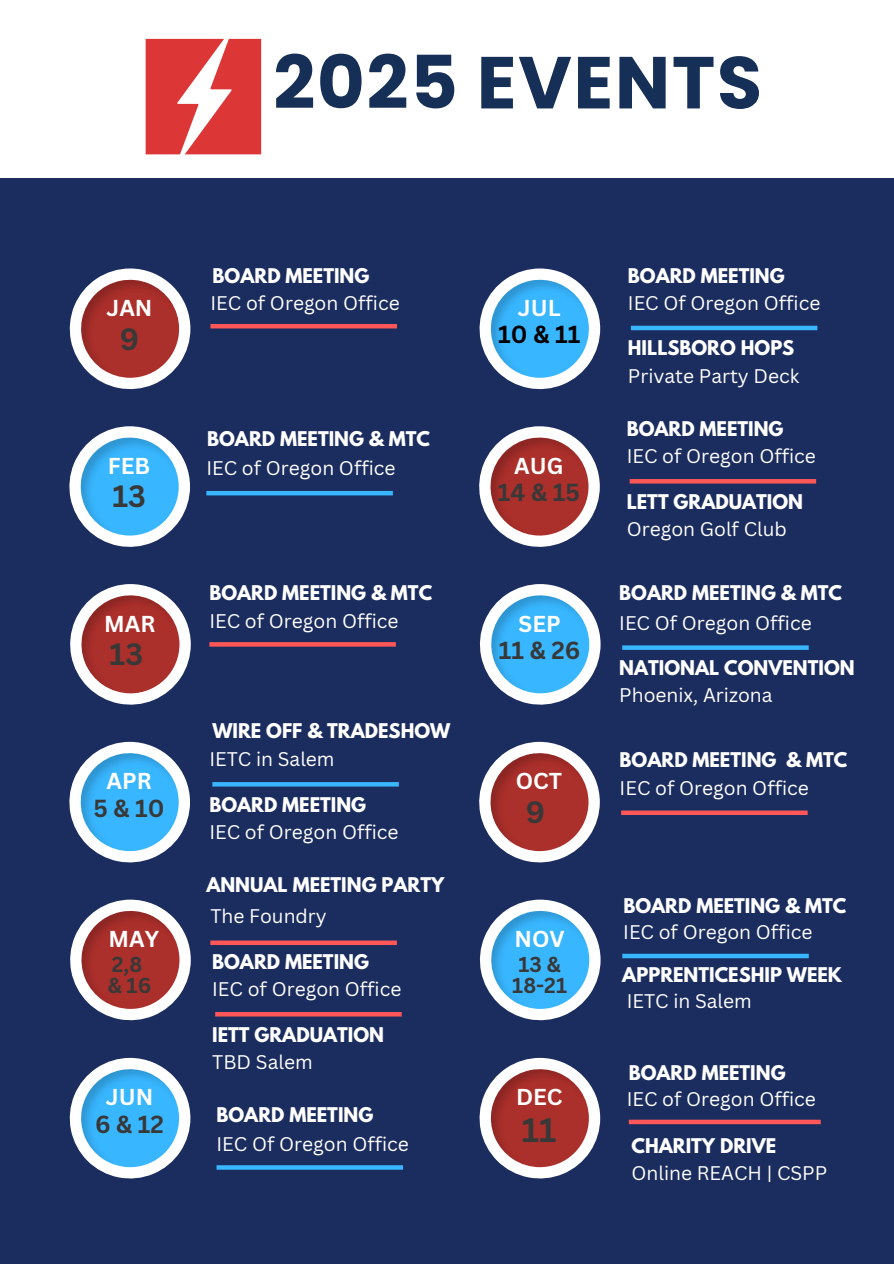
<style>
.page{position:relative;width:894px;height:1264px;background:#fff}
.page>*{position:absolute;margin:0;border:0;box-sizing:border-box;transform-origin:0 0}
.t1{font:700 73.5px "Poppins";letter-spacing:.02em;color:#162f56}
.t2{font:700 33px "Canva Sans";color:#393838}
.t3{font:700 30px "Canva Sans";color:#393838}
.t4{font:700 24px "Canva Sans";color:#393838}
.t5{font:700 24px "Canva Sans";color:#000}
.t6{font:700 22.35px "Canva Sans";color:#fffffe}
.t7{font:700 21px/21.3px "Canva Sans";color:#393838}
.t8{font:19.2px "Canva Sans";color:#fffffe}
.t9{font:700 18px "League Spartan";color:#fffffe}
</style>
<div class="page">
<div style="left:0;top:179px;width:893px;height:1084px;background:#1b2d5e"></div>
<svg style="left:69px;top:268px;width:121px;height:122px"></svg>
<svg style="left:69px;top:426px;width:121px;height:121px"></svg>
<svg style="left:70px;top:584px;width:120px;height:121px"></svg>
<svg style="left:69px;top:741px;width:121px;height:122px"></svg>
<svg style="left:70px;top:899px;width:120px;height:122px"></svg>
<svg style="left:69px;top:1057px;width:121px;height:122px"></svg>
<svg style="left:479px;top:268px;width:121px;height:122px"></svg>
<svg style="left:479px;top:426px;width:120px;height:121px"></svg>
<svg style="left:479px;top:584px;width:121px;height:121px"></svg>
<svg style="left:479px;top:741px;width:120px;height:122px"></svg>
<svg style="left:479px;top:899px;width:121px;height:122px"></svg>
<svg style="left:479px;top:1057px;width:121px;height:122px"></svg>
<hr style="left:206px;top:491px;width:187px;height:4px;background:#38b6ff">
<hr style="left:210px;top:324px;width:187px;height:4px;background:#ff5757">
<hr style="left:212px;top:782px;width:187px;height:4px;background:#38b6ff">
<svg style="left:216px;top:1165px;width:187px;height:4px"></svg>
<div style="left:628px;top:1119px;width:192px;height:5px;background:#ff5757"></div>
<hr style="left:630px;top:326px;width:187px;height:4px;background:#38b6ff">
<hr style="left:629px;top:479px;width:186px;height:4px;background:#ff5757">
<div style="left:622px;top:645px;width:186px;height:5px;background:#38b6ff"></div>
<div style="left:621px;top:810px;width:186px;height:5px;background:#ff5757"></div>
<svg style="left:146px;top:39px;width:115px;height:115px"></svg>
<div style="left:622px;top:953px;width:186px;height:5px;background:#38b6ff"></div>
<svg style="left:209px;top:642px;width:187px;height:4px"></svg>
<hr style="left:215px;top:1012px;width:186px;height:4px;background:#ff5757">
<div style="left:210px;top:940px;width:187px;height:5px;background:#ff5757"></div>
<h2 class="t1" style="left:273px;top:31px;width:490px">2025 EVENTS</h2>
<h1 class="t6" style="left:106px;top:292px;width:48px">JAN</h1>
<p class="t3" style="left:120px;top:317px;width:21px">9</p>
<h2 class="t6" style="left:108px;top:450px;width:44px">FEB</h2>
<p class="t3" style="left:112px;top:475px;width:35px">13</p>
<h4 class="t9" style="left:212px;top:267px;width:158px">BOARD MEETING</h4>
<p class="t8" style="left:210px;top:289px;width:191px">IEC of Oregon Office</p>
<p class="t9" style="left:207px;top:430px;width:224px">BOARD MEETING &amp; MTC</p>
<p class="t8" style="left:206px;top:454px;width:191px">IEC of Oregon Office</p>
<h2 class="t6" style="left:517px;top:292px;width:44px">JUL</h2>
<h2 class="t5" style="left:498px;top:318px;width:83px">10 &amp; 11</h2>
<h2 class="t6" style="left:514px;top:450px;width:51px">AUG</h2>
<p class="t4" style="left:498px;top:475px;width:83px">14 &amp; 15</p>
<h4 class="t9" style="left:627px;top:267px;width:158px">BOARD MEETING</h4>
<p class="t8" style="left:627px;top:289px;width:194px">IEC Of Oregon Office</p>
<h2 class="t9" style="left:627px;top:339px;width:168px">HILLSBORO HOPS</h2>
<h2 class="t8" style="left:627px;top:362px;width:173px">Private Party Deck</h2>
<p class="t9" style="left:626px;top:420px;width:158px">BOARD MEETING</p>
<h2 class="t8" style="left:626px;top:443px;width:191px">IEC of Oregon Office</h2>
<h2 class="t9" style="left:626px;top:492px;width:178px">LETT GRADUATION</h2>
<p class="t8" style="left:626px;top:515px;width:162px">Oregon Golf Club</p>
<p class="t6" style="left:104px;top:608px;width:53px">MAR</p>
<p class="t3" style="left:109px;top:633px;width:35px">13</p>
<p class="t9" style="left:209px;top:584px;width:224px">BOARD MEETING &amp; MTC</p>
<h4 class="t8" style="left:209px;top:608px;width:191px">IEC of Oregon Office</h4>
<p class="t6" style="left:518px;top:608px;width:44px">SEP</p>
<h3 class="t4" style="left:498px;top:633px;width:83px">11 &amp; 26</h3>
<h2 class="t9" style="left:619px;top:584px;width:224px">BOARD MEETING &amp; MTC</h2>
<h2 class="t8" style="left:619px;top:609px;width:194px">IEC Of Oregon Office</h2>
<p class="t9" style="left:619px;top:659px;width:237px">NATIONAL CONVENTION</p>
<h2 class="t8" style="left:619px;top:682px;width:155px">Phoenix, Arizona</h2>
<p class="t6" style="left:106px;top:765px;width:47px">APR</p>
<h2 class="t4" style="left:93px;top:791px;width:73px">5&amp;10</h2>
<h4 class="t9" style="left:212px;top:722px;width:239px">WIRE OFF &amp; TRADESHOW</h4>
<p class="t8" style="left:209px;top:746px;width:127px">IETC in Salem</p>
<h4 class="t9" style="left:209px;top:795px;width:158px">BOARD MEETING</h4>
<p class="t8" style="left:209px;top:818px;width:191px">IEC of Oregon Office</p>
<h2 class="t6" style="left:515px;top:765px;width:48px">OCT</h2>
<h2 class="t3" style="left:525px;top:790px;width:21px">9</h2>
<p class="t9" style="left:619px;top:751px;width:229px">BOARD MEETING &amp; MTC</p>
<p class="t8" style="left:619px;top:774px;width:191px">IEC of Oregon Office</p>
<h2 class="t6" style="left:108px;top:923px;width:52px">MAY</h2>
<p class="t7" style="left:108px;top:952px;width:45px">2,8 &amp; 16</p>
<p class="t6" style="left:106px;top:1081px;width:49px">JUN</p>
<p class="t4" style="left:95px;top:1107px;width:70px">6&amp;12</p>
<p class="t9" style="left:206px;top:875px;width:239px">ANNUAL MEETING PARTY</p>
<h4 class="t8" style="left:210px;top:902px;width:118px">The Foundry</h4>
<p class="t9" style="left:212px;top:953px;width:158px">BOARD MEETING</p>
<h4 class="t8" style="left:212px;top:975px;width:191px">IEC of Oregon Office</h4>
<p class="t9" style="left:212px;top:1025px;width:173px">IETT GRADUATION</p>
<h4 class="t8" style="left:212px;top:1048px;width:102px">TBD Salem</h4>
<h4 class="t9" style="left:216px;top:1105px;width:158px">BOARD MEETING</h4>
<p class="t8" style="left:216px;top:1130px;width:194px">IEC Of Oregon Office</p>
<h4 class="t6" style="left:514px;top:923px;width:52px">NOV</h4>
<p class="t7" style="left:512px;top:952px;width:56px">13 &amp;<br>18-21</p>
<h4 class="t6" style="left:516px;top:1081px;width:48px">DEC</h4>
<p class="t2" style="left:521px;top:1106px;width:36px">11</p>
<h3 class="t9" style="left:623px;top:896px;width:224px">BOARD MEETING &amp; MTC</h3>
<p class="t8" style="left:623px;top:919px;width:191px">IEC of Oregon Office</p>
<h2 class="t9" style="left:622px;top:965px;width:221px">APPRENTICESHIP WEEK</h2>
<p class="t8" style="left:626px;top:987px;width:127px">IETC in Salem</p>
<h4 class="t9" style="left:628px;top:1063px;width:158px">BOARD MEETING</h4>
<p class="t8" style="left:626px;top:1085px;width:191px">IEC of Oregon Office</p>
<h4 class="t9" style="left:631px;top:1136px;width:146px">CHARITY DRIVE</h4>
<p class="t8" style="left:631px;top:1159px;width:197px">Online REACH | CSPP</p>
</div>
